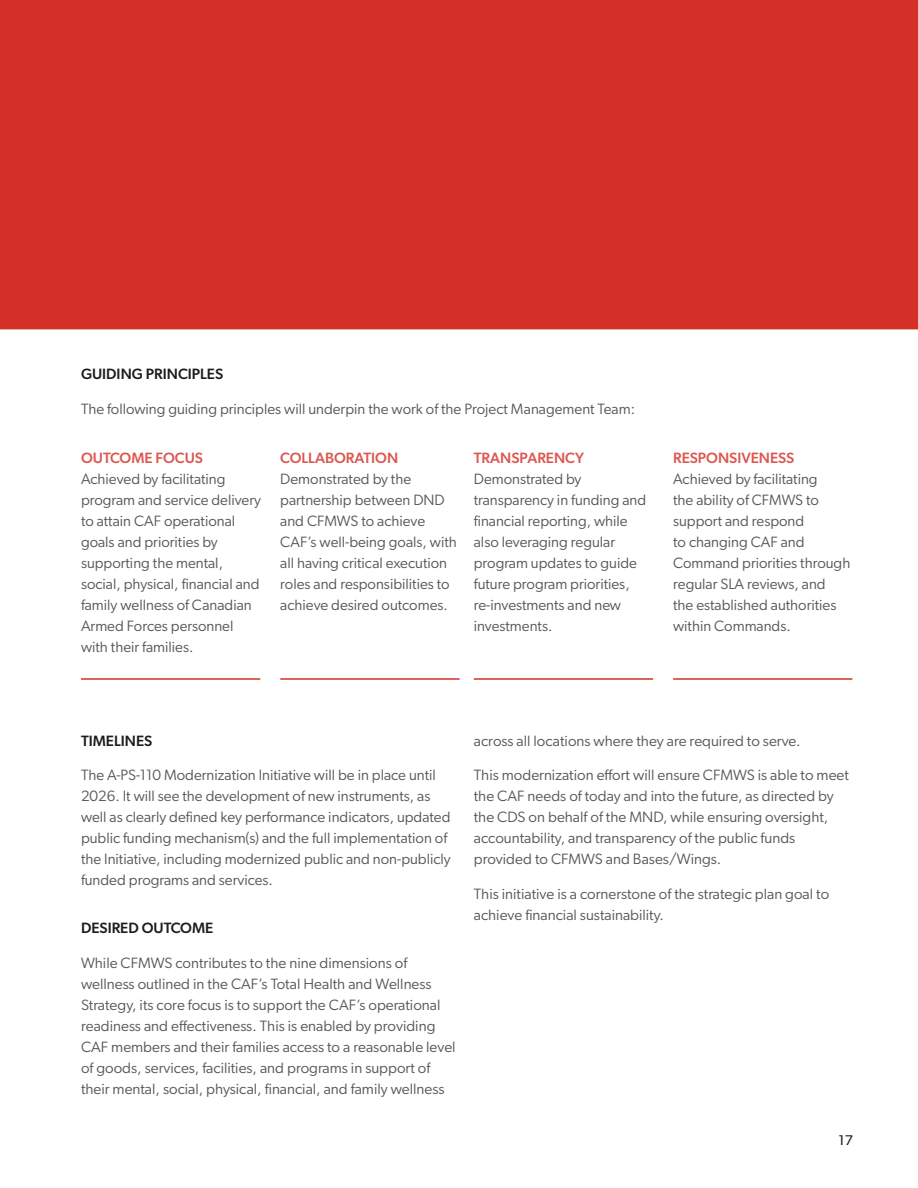
<style>
.page{position:relative;width:918px;height:1188px;background:#fff}
.page>*{position:absolute;margin:0;border:0;box-sizing:border-box;transform-origin:0 0}
.t1{font:15px/21px "Gibson";color:#585857}
.t2{font:500 15px "Gibson";color:#1d1d1c}
.t3{font:14.1px "Gibson";color:#1d1d1c}
.s1{font-weight:500;color:#dc5851}
</style>
<div class="page">
<hr style="left:81px;top:678px;width:179px;height:2px;background:#d43027">
<hr style="left:280px;top:678px;width:180px;height:2px;background:#d43027">
<hr style="left:474px;top:678px;width:179px;height:2px;background:#d43027">
<hr style="left:673px;top:678px;width:179px;height:2px;background:#d43027">
<div style="left:0;top:0;width:918px;height:329px;background:#d43027"></div>
<p class="t2" style="left:81px;top:365px;width:144px">GUIDING PRINCIPLES</p>
<p class="t1" style="left:81px;top:398px;width:556px">The following guiding principles will underpin the work of the Project Management Team:</p>
<p class="t1" style="left:81px;top:448px;width:182px"><span class="s1">OUTCOME FOCUS<br></span>Achieved by facilitating program and service delivery to attain CAF operational goals and priorities by supporting the mental, social, physical, financial and family wellness of Canadian<br>Armed Forces personnel with their families.</p>
<p class="t1" style="left:474px;top:448px;width:174px"><span class="s1">TRANSPARENCY<br></span>Demonstrated by transparency in funding and financial reporting, while also leveraging regular program updates to guide future program priorities, re-investments and new investments.</p>
<p class="t1" style="left:280px;top:448px;width:178px"><span class="s1">COLLABORATION<br></span>Demonstrated by the partnership between DND and CFMWS to achieve<br>CAF’s well-being goals, with all having critical execution roles and responsibilities to achieve desired outcomes.</p>
<p class="t1" style="left:673px;top:448px;width:179px"><span class="s1">RESPONSIVENESS<br></span>Achieved by facilitating<br>the ability of CFMWS to support and respond<br>to changing CAF and<br>Command priorities through regular SLA reviews, and<br>the established authorities within Commands.</p>
<p class="t2" style="left:81px;top:731px;width:73px">TIMELINES</p>
<p class="t1" style="left:81px;top:764px;width:371px">The A-PS-110 Modernization Initiative will be in place until 2026. It will see the development of new instruments, as well as clearly defined key performance indicators, updated public funding mechanism(s) and the full implementation of the Initiative, including modernized public and non-publicly funded programs and services.</p>
<p class="t2" style="left:81px;top:919px;width:134px">DESIRED OUTCOME</p>
<p class="t1" style="left:81px;top:952px;width:376px">While CFMWS contributes to the nine dimensions of wellness outlined in the CAF’s Total Health and Wellness Strategy, its core focus is to support the CAF’s operational readiness and effectiveness. This is enabled by providing CAF members and their families access to a reasonable level of goods, services, facilities, and programs in support of their mental, social, physical, financial, and family wellness</p>
<p class="t1" style="left:474px;top:730px;width:328px">across all locations where they are required to serve.</p>
<p class="t1" style="left:474px;top:764px;width:377px">This modernization effort will ensure CFMWS is able to meet the CAF needs of today and into the future, as directed by the CDS on behalf of the MND, while ensuring oversight, accountability, and transparency of the public funds provided to CFMWS and Bases/Wings.</p>
<p class="t1" style="left:474px;top:883px;width:357px">This initiative is a cornerstone of the strategic plan goal to achieve financial sustainability.</p>
<p class="t3" style="left:839px;top:1132px;width:16px">17</p>
</div>
